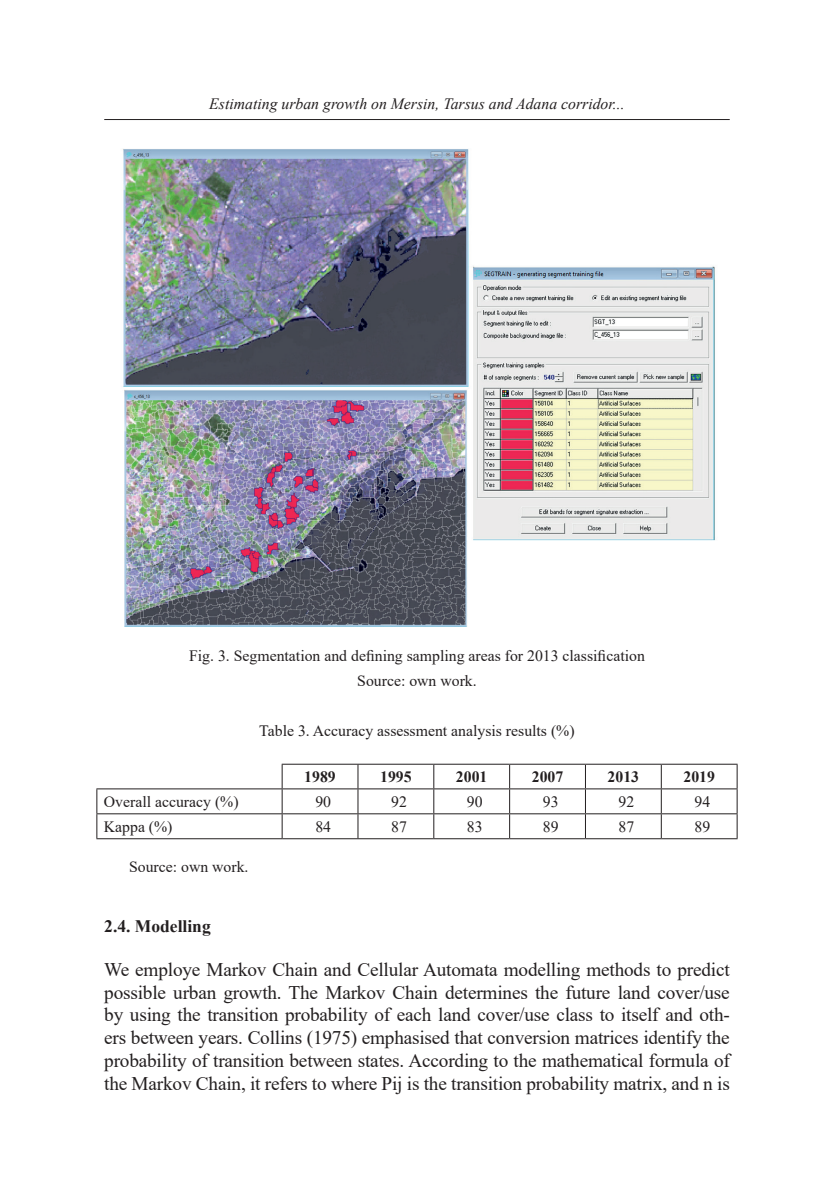
<style>
.page{position:relative;width:834px;height:1191px;background:#fff}
.page>*{position:absolute;margin:0;border:0;box-sizing:border-box;transform-origin:0 0}
.tresc{font:19.25px/22.8px "Times New Roman";letter-spacing:-.01em;color:#231f20;text-align:justify}
.podtytul_2{font:700 17.5px "Times New Roman";color:#231f20}
.opis_rysunku{font:15.75px "Times New Roman";color:#231f20}
.t1{font:italic 15.75px "Times New Roman";color:#231f20}
.opis_tabel{font:15.75px "Times New Roman";color:#231f20}
.t2{font:700 15.75px "Times New Roman";color:#231f20}
.zrodlo{font:15.75px "Times New Roman";color:#231f20}
.zrodli_tabeli{font:15.75px "Times New Roman";color:#231f20}
</style>
<div class="page">
<hr style="left:104px;top:119px;width:625px;height:1px;background:#231f20">
<img style="left:123px;top:149px;width:592px;height:478px">
<hr style="left:282px;top:763px;width:76px;height:1px;background:#231f20">
<hr style="left:358px;top:763px;width:75px;height:1px;background:#231f20">
<hr style="left:433px;top:763px;width:76px;height:1px;background:#231f20">
<hr style="left:509px;top:763px;width:76px;height:1px;background:#231f20">
<hr style="left:585px;top:763px;width:76px;height:1px;background:#231f20">
<hr style="left:661px;top:763px;width:76px;height:1px;background:#231f20">
<hr style="left:96px;top:788px;width:186px;height:1px;background:#231f20">
<hr style="left:282px;top:788px;width:76px;height:1px;background:#231f20">
<hr style="left:358px;top:788px;width:75px;height:1px;background:#231f20">
<hr style="left:433px;top:788px;width:76px;height:1px;background:#231f20">
<hr style="left:509px;top:788px;width:76px;height:1px;background:#231f20">
<hr style="left:585px;top:788px;width:76px;height:1px;background:#231f20">
<hr style="left:661px;top:788px;width:76px;height:1px;background:#231f20">
<hr style="left:96px;top:813px;width:186px;height:1px;background:#231f20">
<svg style="left:96px;top:789px;width:1px;height:49px"></svg>
<hr style="left:282px;top:813px;width:76px;height:1px;background:#231f20">
<svg style="left:282px;top:764px;width:1px;height:74px"></svg>
<hr style="left:358px;top:813px;width:75px;height:1px;background:#231f20">
<svg style="left:357px;top:764px;width:1px;height:74px"></svg>
<hr style="left:433px;top:813px;width:76px;height:1px;background:#231f20">
<svg style="left:433px;top:764px;width:1px;height:74px"></svg>
<hr style="left:509px;top:813px;width:76px;height:1px;background:#231f20">
<svg style="left:509px;top:764px;width:1px;height:74px"></svg>
<hr style="left:585px;top:813px;width:76px;height:1px;background:#231f20">
<svg style="left:585px;top:764px;width:1px;height:74px"></svg>
<hr style="left:661px;top:813px;width:76px;height:1px;background:#231f20">
<svg style="left:660px;top:764px;width:1px;height:74px"></svg>
<svg style="left:736px;top:764px;width:1px;height:74px"></svg>
<hr style="left:96px;top:838px;width:186px;height:1px;background:#231f20">
<hr style="left:282px;top:838px;width:76px;height:1px;background:#231f20">
<hr style="left:358px;top:838px;width:75px;height:1px;background:#231f20">
<hr style="left:433px;top:838px;width:76px;height:1px;background:#231f20">
<hr style="left:509px;top:838px;width:76px;height:1px;background:#231f20">
<hr style="left:585px;top:838px;width:76px;height:1px;background:#231f20">
<hr style="left:661px;top:838px;width:76px;height:1px;background:#231f20">
<p class="t1" style="left:209px;top:93px;width:417px">Estimating urban growth on Mersin, Tarsus and Adana corridor...</p>
<p class="opis_rysunku" style="left:189px;top:644px;width:457px">Fig. 3. Segmentation and defining sampling areas for 2013 classification</p>
<p class="zrodlo" style="left:357px;top:669px;width:121px">Source: own work.</p>
<p class="opis_tabel" style="left:259px;top:719px;width:317px">Table 3. Accuracy assessment analysis results (%)</p>
<p class="t2" style="left:304px;top:765px;width:33px">1989</p>
<p class="t2" style="left:380px;top:765px;width:33px">1995</p>
<p class="t2" style="left:456px;top:765px;width:33px">2001</p>
<p class="t2" style="left:531px;top:765px;width:33px">2007</p>
<p class="t2" style="left:607px;top:765px;width:33px">2013</p>
<p class="t2" style="left:683px;top:765px;width:33px">2019</p>
<p class="opis_rysunku" style="left:104px;top:790px;width:136px">Overall accuracy (%)</p>
<p class="opis_rysunku" style="left:315px;top:790px;width:17px">90</p>
<p class="opis_rysunku" style="left:391px;top:790px;width:17px">92</p>
<p class="opis_rysunku" style="left:467px;top:790px;width:17px">90</p>
<p class="opis_rysunku" style="left:542px;top:790px;width:17px">93</p>
<p class="opis_rysunku" style="left:618px;top:790px;width:17px">92</p>
<p class="opis_rysunku" style="left:694px;top:790px;width:17px">94</p>
<p class="opis_rysunku" style="left:104px;top:815px;width:70px">Kappa (%)</p>
<p class="opis_rysunku" style="left:315px;top:815px;width:17px">84</p>
<p class="opis_rysunku" style="left:391px;top:815px;width:17px">87</p>
<p class="opis_rysunku" style="left:467px;top:815px;width:17px">83</p>
<p class="opis_rysunku" style="left:542px;top:815px;width:17px">89</p>
<p class="opis_rysunku" style="left:618px;top:815px;width:17px">87</p>
<p class="opis_rysunku" style="left:694px;top:815px;width:17px">89</p>
<p class="zrodli_tabeli" style="left:129px;top:856px;width:121px">Source: own work.</p>
<p class="podtytul_2" style="left:104px;top:913px;width:108px">2.4. Modelling</p>
<p class="tresc" style="left:104px;top:957px;width:627px">We employe Markov Chain and Cellular Automata modelling methods to predict possible urban growth. The Markov Chain determines the future land cover/use by using the transition probability of each land cover/use class to itself and oth&shy;ers between years. Collins (1975) emphasised that conversion matrices identify the probability of transition between states. According to the mathematical formula of the Markov Chain, it refers to where Pij is the transition probability matrix, and n is</p>
</div>
